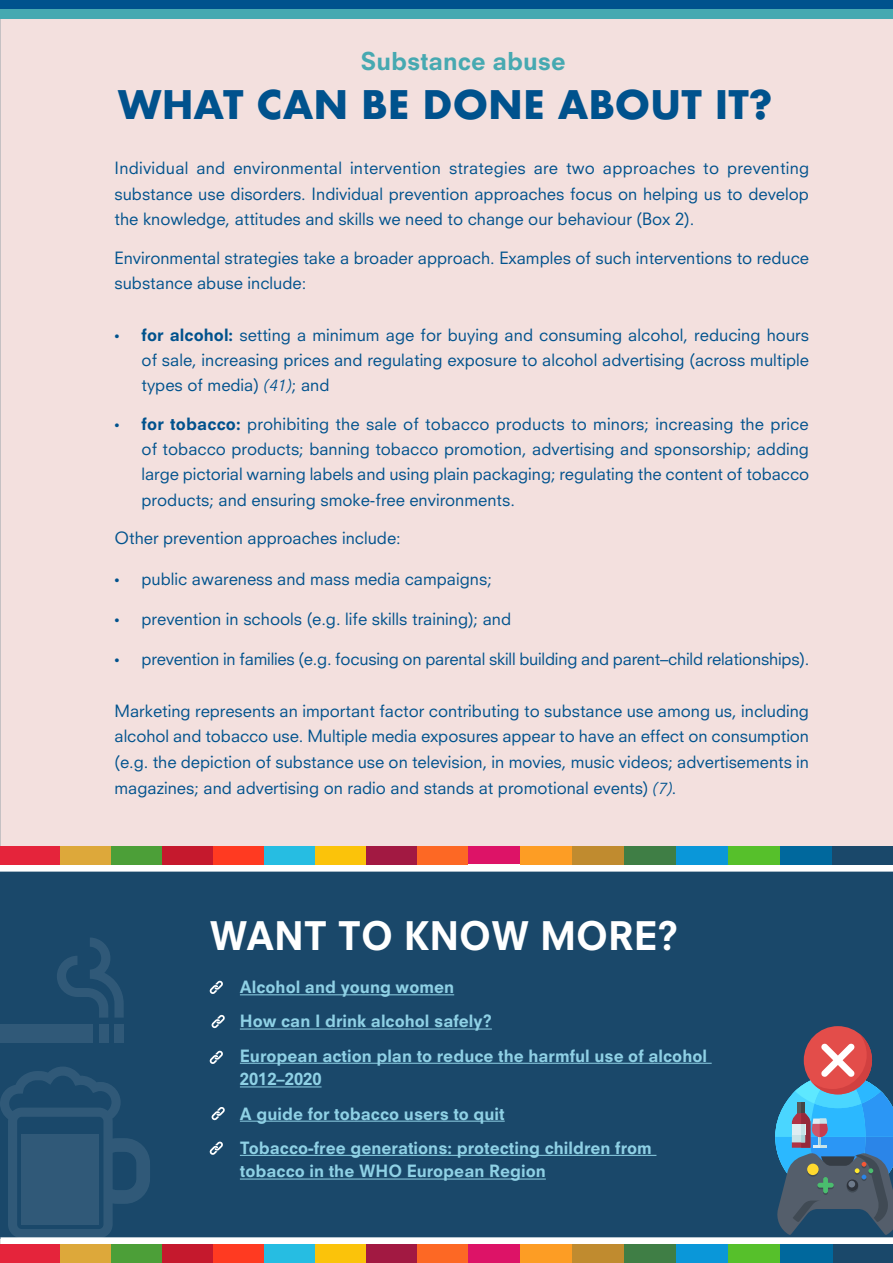
<style>
.page{position:relative;width:893px;height:1263px;background:#f3e0de}
.page>*{position:absolute;margin:0;border:0;box-sizing:border-box;transform-origin:0 0}
.t1{font:700 38.25px "Futura";color:#00528d}
.t2{font:800 38.25px "Neuzeit SLT Std";color:#fff}
.t3{font:800 24px "Neuzeit SLT Std";color:#46a9b1}
.t4{font:16.5px/25.2px "Neuzeit SLT Std";color:#00528d;text-align:justify}
.t5{font:800 16.5px "Neuzeit SLT Std";color:#8fd1e5}
.s1{font-family:"Myriad Pro";font-size:18px}
.s2{font-weight:800}
.s3{font-family:"Neuzeit Office W04";font-style:italic}
</style>
<div class="page">
<div style="left:0;top:0;width:893px;height:9px;background:#00528d"></div>
<div style="left:0;top:9px;width:893px;height:9px;background:#46a9b1"></div>
<div style="left:0;top:868px;width:893px;height:371px;background:#1a486a"></div>
<div style="left:0;top:864px;width:893px;height:8px;background:#fff"></div>
<div style="left:0;top:1237px;width:893px;height:8px;background:#fff"></div>
<div style="left:468px;top:846px;width:52px;height:18px;background:#dd1367"></div>
<div style="left:520px;top:846px;width:52px;height:18px;background:#fd9d24"></div>
<div style="left:572px;top:846px;width:52px;height:18px;background:#c08b2f"></div>
<div style="left:624px;top:846px;width:52px;height:18px;background:#3f7e45"></div>
<div style="left:676px;top:846px;width:53px;height:18px;background:#0a97d9"></div>
<div style="left:729px;top:846px;width:52px;height:18px;background:#56c02b"></div>
<div style="left:781px;top:846px;width:52px;height:18px;background:#00689d"></div>
<div style="left:833px;top:846px;width:60px;height:18px;background:#1a486a"></div>
<div style="left:0;top:846px;width:60px;height:18px;background:#e5243b"></div>
<div style="left:60px;top:846px;width:51px;height:18px;background:#dda83a"></div>
<div style="left:111px;top:846px;width:51px;height:18px;background:#4c9f38"></div>
<div style="left:162px;top:846px;width:51px;height:18px;background:#c5192d"></div>
<div style="left:213px;top:846px;width:51px;height:18px;background:#ff3a21"></div>
<div style="left:264px;top:846px;width:51px;height:18px;background:#26bde2"></div>
<div style="left:315px;top:846px;width:51px;height:18px;background:#fbc30a"></div>
<div style="left:366px;top:846px;width:51px;height:18px;background:#a21942"></div>
<div style="left:417px;top:846px;width:51px;height:18px;background:#fd6824"></div>
<div style="left:468px;top:1245px;width:52px;height:18px;background:#dd1367"></div>
<div style="left:520px;top:1245px;width:52px;height:18px;background:#fd9d24"></div>
<div style="left:572px;top:1245px;width:52px;height:18px;background:#c08b2f"></div>
<div style="left:624px;top:1245px;width:53px;height:18px;background:#3f7e45"></div>
<div style="left:677px;top:1245px;width:52px;height:18px;background:#0a97d9"></div>
<div style="left:729px;top:1245px;width:52px;height:18px;background:#56c02b"></div>
<div style="left:781px;top:1245px;width:52px;height:18px;background:#00689d"></div>
<div style="left:833px;top:1245px;width:60px;height:18px;background:#1a486a"></div>
<div style="left:0;top:1245px;width:60px;height:18px;background:#e5243b"></div>
<div style="left:60px;top:1245px;width:51px;height:18px;background:#dda83a"></div>
<div style="left:111px;top:1245px;width:51px;height:18px;background:#4c9f38"></div>
<div style="left:162px;top:1245px;width:51px;height:18px;background:#c5192d"></div>
<div style="left:213px;top:1245px;width:51px;height:18px;background:#ff3a21"></div>
<div style="left:264px;top:1245px;width:51px;height:18px;background:#26bde2"></div>
<div style="left:315px;top:1245px;width:51px;height:18px;background:#fbc30a"></div>
<div style="left:366px;top:1245px;width:51px;height:18px;background:#a21942"></div>
<div style="left:417px;top:1245px;width:51px;height:18px;background:#fd6824"></div>
<hr style="left:240px;top:994px;width:214px;height:1px;background:#8fd1e5">
<hr style="left:240px;top:1028px;width:252px;height:1px;background:#8fd1e5">
<hr style="left:240px;top:1063px;width:472px;height:1px;background:#8fd1e5">
<hr style="left:240px;top:1086px;width:82px;height:1px;background:#8fd1e5">
<hr style="left:240px;top:1121px;width:265px;height:1px;background:#8fd1e5">
<hr style="left:240px;top:1155px;width:416px;height:1px;background:#8fd1e5">
<hr style="left:240px;top:1178px;width:306px;height:1px;background:#8fd1e5">
<svg style="left:212px;top:1014px;width:13px;height:14px"></svg>
<svg style="left:210px;top:1050px;width:13px;height:14px"></svg>
<svg style="left:210px;top:980px;width:13px;height:14px"></svg>
<svg style="left:212px;top:1107px;width:13px;height:13px"></svg>
<svg style="left:210px;top:1141px;width:13px;height:14px"></svg>
<div style="left:804px;top:1026px;width:68px;height:68px;background:#e34d4a;border-radius:50%"></div>
<svg style="left:775px;top:1033px;width:118px;height:202px"></svg>
<svg style="left:0;top:1067px;width:150px;height:171px"></svg>
<div style="left:22px;top:1133px;width:77px;height:91px;background:#305978"></div>
<div style="left:99px;top:1024px;width:9px;height:18px;background:#305978"></div>
<div style="left:0;top:1024px;width:93px;height:18px;background:#305978"></div>
<svg style="left:57px;top:938px;width:67px;height:80px"></svg>
<div style="left:114px;top:1024px;width:10px;height:18px;background:#305978"></div>
<p class="t3" style="left:361px;top:47px;width:207px">Substance abuse</p>
<p class="t1" style="left:118px;top:77px;width:656px">WHAT CAN BE DONE ABOUT IT?</p>
<p class="t4" style="left:115px;top:156px;width:696px">Individual and environmental intervention strategies are two approaches to preventing substance use disorders. Individual prevention approaches focus on helping us to develop the knowledge, attitudes and skills we need to change our behaviour (Box 2).</p>
<p class="t4" style="left:115px;top:245px;width:696px">Environmental strategies take a broader approach. Examples of such interventions to reduce substance abuse include:</p>
<p class="t4" style="left:142px;top:322px;width:669px;text-indent:-27px"><span class="s1">•</span> <span class="s2">for alcohol:</span> setting a minimum age for buying and consuming alcohol, reducing hours of sale, increasing prices and regulating exposure to alcohol advertising (across multiple types of media) <span class="s3">(41)</span>; and</p>
<p class="t4" style="left:142px;top:411px;width:669px;text-indent:-27px"><span class="s1">•</span> <span class="s2">for tobacco:</span> prohibiting the sale of tobacco products to minors; increasing the price of tobacco products; banning tobacco promotion, advertising and sponsorship; adding large pictorial warning labels and using plain packaging; regulating the content of tobacco products; and ensuring smoke-free environments.</p>
<p class="t4" style="left:115px;top:525px;width:288px">Other prevention approaches include:</p>
<p class="t4" style="left:115px;top:566px;width:379px"><span class="s1">•</span> public awareness and mass media campaigns;</p>
<p class="t4" style="left:115px;top:606px;width:398px"><span class="s1">•</span> prevention in schools (e.g. life skills training); and</p>
<p class="t4" style="left:115px;top:646px;width:696px"><span class="s1">•</span> prevention in families (e.g. focusing on parental skill building and parent–child relationships).</p>
<p class="t4" style="left:115px;top:698px;width:696px">Marketing represents an important factor contributing to substance use among us, including alcohol and tobacco use. Multiple media exposures appear to have an effect on consumption (e.g. the depiction of substance use on television, in movies, music videos; advertisements in</p>
<p class="t4" style="left:115px;top:775px;width:564px">magazines; and advertising on radio and stands at promotional events) <span class="s3">(7).</span></p>
<p class="t2" style="left:209px;top:912px;width:470px">WANT TO KNOW MORE?</p>
<p class="t5" style="left:240px;top:977px;width:216px">Alcohol and young women</p>
<p class="t5" style="left:240px;top:1011px;width:253px">How can I drink alcohol safely?</p>
<p class="t5" style="left:240px;top:1045px;width:469px">European action plan to reduce the harmful use of alcohol</p>
<p class="t5" style="left:240px;top:1069px;width:83px">2012–2020</p>
<p class="t5" style="left:240px;top:1103px;width:266px">A guide for tobacco users to quit</p>
<p class="t5" style="left:240px;top:1137px;width:413px">Tobacco-free generations: protecting children from</p>
<p class="t5" style="left:240px;top:1161px;width:307px">tobacco in the WHO European Region</p>
</div>
